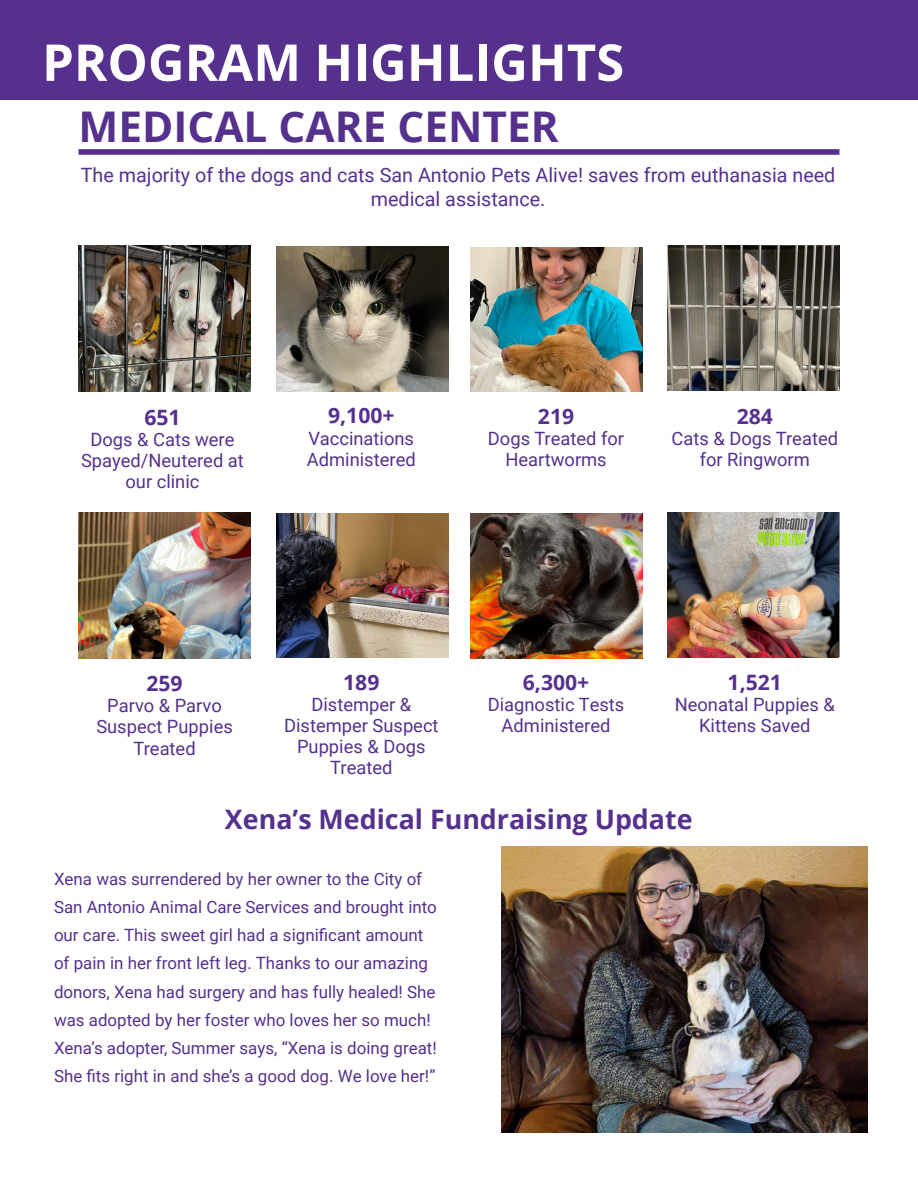
<style>
.page{position:relative;width:918px;height:1188px;background:#fff}
.page>*{position:absolute;margin:0;border:0;box-sizing:border-box;transform-origin:0 0}
.Page_Header_-_Black{font:700 50.85px "Open Sans";color:#fff}
.Page_Header_-_Black-2{font:700 42.3px "Open Sans";color:#55318d}
.Pull_Quote_Text{font:700 26.85px "Open Sans";color:#55318d}
.Pull_Quote_Text-2{font:700 21.15px "Open Sans";color:#55318d}
.Pull_Quote_Text-3{font:19.8px/24px "Roboto";color:#55318d;text-align:center}
.Pull_Quote_Text-4{font:18.3px/21.1px "Roboto";color:#55318d;text-align:center}
.Pull_Quote_Text-5{font:16.95px/28.2px "Roboto";color:#55318d}
</style>
<div class="page">
<img style="left:501px;top:846px;width:367px;height:286px">
<img style="left:79px;top:512px;width:171px;height:146px">
<img style="left:276px;top:513px;width:172px;height:145px">
<img style="left:667px;top:512px;width:172px;height:145px">
<img style="left:471px;top:514px;width:172px;height:144px">
<img style="left:79px;top:246px;width:172px;height:146px">
<img style="left:276px;top:247px;width:172px;height:144px">
<img style="left:667px;top:246px;width:172px;height:145px">
<img style="left:471px;top:247px;width:172px;height:145px">
<div style="left:0;top:0;width:918px;height:100px;background:#55318d"></div>
<div style="left:79px;top:149px;width:760px;height:6px;background:#55318d"></div>
<p class="Page_Header_-_Black" style="left:42px;top:27px;width:584px">PROGRAM HIGHLIGHTS</p>
<p class="Page_Header_-_Black-2" style="left:79px;top:97px;width:482px">MEDICAL CARE CENTER</p>
<p class="Pull_Quote_Text-3" style="left:81px;top:162px;width:756px">The majority of the dogs and cats San Antonio Pets Alive! saves from euthanasia need medical assistance.</p>
<p class="Pull_Quote_Text-2" style="left:144px;top:402px;width:38px">651</p>
<p class="Pull_Quote_Text-4" style="left:81px;top:428px;width:164px">Dogs &amp; Cats were<br>Spayed/Neutered at our clinic</p>
<p class="Pull_Quote_Text-2" style="left:328px;top:401px;width:68px">9,100+</p>
<p class="Pull_Quote_Text-4" style="left:307px;top:427px;width:110px;text-align:left">Vaccinations<br>Administered</p>
<p class="Pull_Quote_Text-2" style="left:538px;top:401px;width:38px">219</p>
<p class="Pull_Quote_Text-4" style="left:488px;top:427px;width:138px">Dogs Treated for<br>Heartworms</p>
<p class="Pull_Quote_Text-2" style="left:737px;top:401px;width:38px">284</p>
<p class="Pull_Quote_Text-4" style="left:672px;top:427px;width:168px">Cats &amp; Dogs Treated for Ringworm</p>
<p class="Pull_Quote_Text-2" style="left:146px;top:669px;width:38px">259</p>
<p class="Pull_Quote_Text-4" style="left:96px;top:695px;width:138px">Parvo &amp; Parvo<br>Suspect Puppies<br>Treated</p>
<p class="Pull_Quote_Text-2" style="left:343px;top:667px;width:38px">189</p>
<p class="Pull_Quote_Text-4" style="left:284px;top:693px;width:156px">Distemper &amp;<br>Distemper Suspect<br>Puppies &amp; Dogs<br>Treated</p>
<p class="Pull_Quote_Text-2" style="left:523px;top:667px;width:68px">6,300+</p>
<p class="Pull_Quote_Text-4" style="left:488px;top:693px;width:138px">Diagnostic Tests<br>Administered</p>
<p class="Pull_Quote_Text-2" style="left:728px;top:667px;width:56px">1,521</p>
<p class="Pull_Quote_Text-4" style="left:675px;top:693px;width:162px">Neonatal Puppies &amp;<br>Kittens Saved</p>
<p class="Pull_Quote_Text" style="left:225px;top:800px;width:469px">Xena’s Medical Fundraising Update</p>
<p class="Pull_Quote_Text-5" style="left:54px;top:864px;width:384px">Xena was surrendered by her owner to the City of San Antonio Animal Care Services and brought into our care. This sweet girl had a significant amount of pain in her front left leg. Thanks to our amazing donors, Xena had surgery and has fully healed! She was adopted by her foster who loves her so much!<br>Xena’s adopter, Summer says, “Xena is doing great!<br>She fits right in and she’s a good dog. We love her!”</p>
</div>
